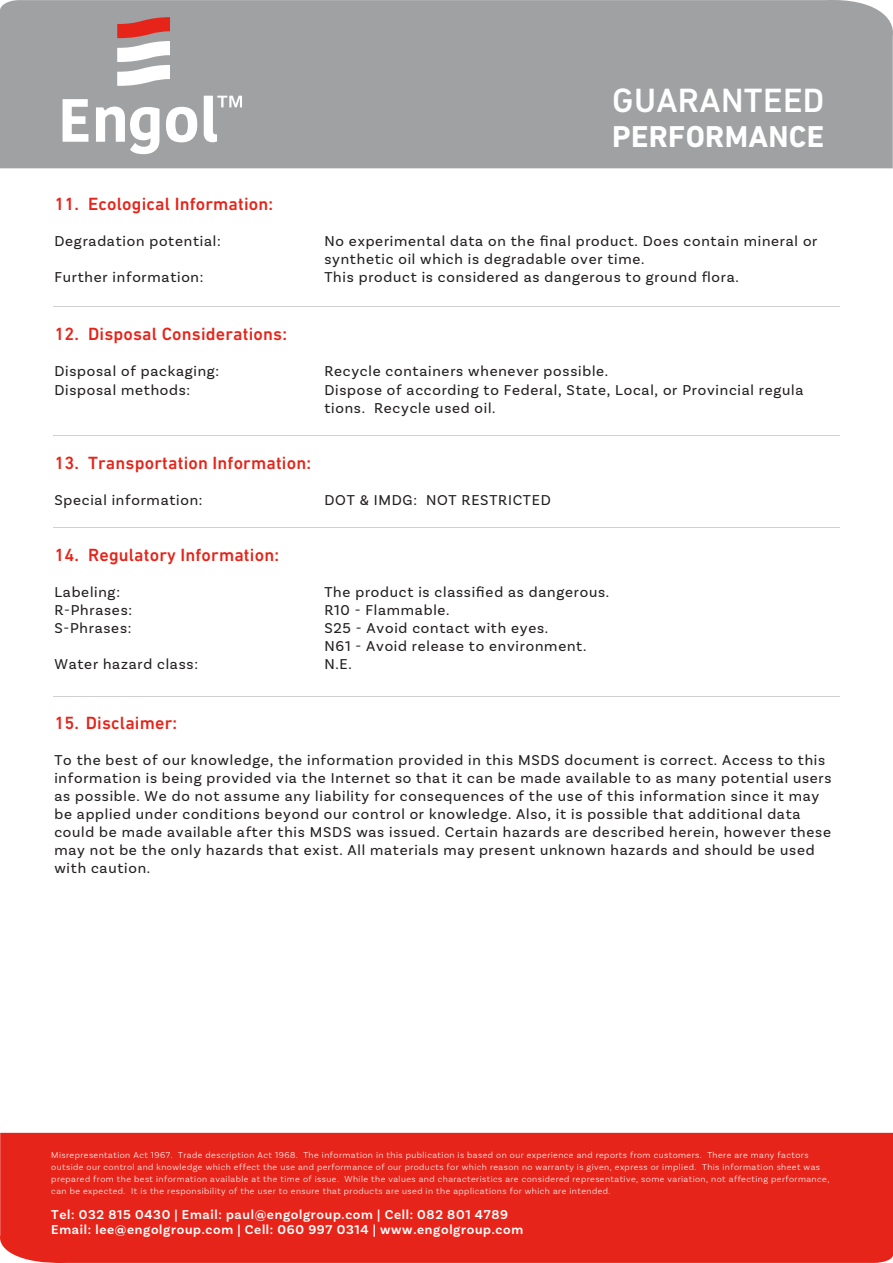
<style>
.page{position:relative;width:893px;height:1263px;background:#fff}
.page>*{position:absolute;margin:0;border:0;box-sizing:border-box;transform-origin:0 0}
.t1{font:500 34.35px "DIN Next LT Pro";letter-spacing:.01em;color:#fff}
.t2{font:700 30.75px "DIN Next LT Pro";letter-spacing:.01em;color:#fff}
.t3{font:500 18px "DIN Next LT Pro";letter-spacing:.01em;color:#e72419}
.t4{font:15px/18px "Basic Sans";letter-spacing:.05em;color:#231f20}
.t5{font:600 13.5px/15px "Basic Sans";letter-spacing:.05em;color:#fff}
.t6{font:300 9px/12px "Basic Sans";letter-spacing:.05em;color:#fff}
</style>
<div class="page">
<div style="left:0;top:0;width:893px;height:168px;background:#9fa1a3"></div>
<svg style="left:63px;top:96px;width:179px;height:58px"></svg>
<svg style="left:117px;top:17px;width:53px;height:69px"></svg>
<hr style="left:53px;top:307px;width:787px;height:1px;background:#9fa1a3">
<hr style="left:53px;top:435px;width:787px;height:1px;background:#9fa1a3">
<hr style="left:53px;top:527px;width:787px;height:1px;background:#9fa1a3">
<hr style="left:53px;top:696px;width:787px;height:1px;background:#9fa1a3">
<div style="left:0;top:1133px;width:893px;height:130px;background:#e72419"></div>
<h1 class="t1" style="left:612px;top:81px;width:214px">GUARANTEED</h1>
<h2 class="t2" style="left:612px;top:118px;width:214px">PERFORMANCE</h2>
<p class="t3" style="left:54px;top:194px;width:220px">11. Ecological Information:</p>
<p class="t4" style="left:54px;top:232px;width:168px">Degradation potential:</p>
<p class="t4" style="left:324px;top:232px;width:494px">No experimental data on the final product. Does contain mineral or synthetic oil which is degradable over time.</p>
<p class="t4" style="left:54px;top:268px;width:151px">Further information:</p>
<p class="t4" style="left:324px;top:268px;width:416px">This product is considered as dangerous to ground flora.</p>
<p class="t3" style="left:54px;top:324px;width:234px">12. Disposal Considerations:</p>
<p class="t4" style="left:54px;top:362px;width:166px">Disposal of packaging:</p>
<p class="t4" style="left:324px;top:362px;width:285px">Recycle containers whenever possible.</p>
<p class="t4" style="left:54px;top:380px;width:137px">Disposal methods:</p>
<p class="t4" style="left:324px;top:380px;width:481px">Dispose of according to Federal, State, Local, or Provincial regula tions. Recycle used oil.</p>
<p class="t3" style="left:54px;top:453px;width:258px">13. Transportation Information:</p>
<p class="t4" style="left:54px;top:491px;width:150px">Special information:</p>
<p class="t4" style="left:324px;top:491px;width:228px">DOT &amp; IMDG: NOT RESTRICTED</p>
<p class="t3" style="left:54px;top:545px;width:226px">14. Regulatory Information:</p>
<p class="t4" style="left:54px;top:583px;width:67px">Labeling:</p>
<p class="t4" style="left:324px;top:583px;width:286px">The product is classified as dangerous.</p>
<p class="t4" style="left:54px;top:601px;width:79px">R-Phrases:</p>
<p class="t4" style="left:324px;top:601px;width:127px">R10 - Flammable.</p>
<p class="t4" style="left:54px;top:619px;width:79px">S-Phrases:</p>
<p class="t4" style="left:324px;top:619px;width:263px">S25 - Avoid contact with eyes.<br>N61 - Avoid release to environment.</p>
<p class="t4" style="left:54px;top:655px;width:145px">Water hazard class:</p>
<p class="t4" style="left:324px;top:655px;width:29px">N.E.</p>
<p class="t3" style="left:54px;top:712px;width:124px">15. Disclaimer:</p>
<p class="t4" style="left:54px;top:750px;width:779px">To the best of our knowledge, the information provided in this MSDS document is correct. Access to this information is being provided via the Internet so that it can be made available to as many potential users as possible. We do not assume any liability for consequences of the use of this information since it may be applied under conditions beyond our control or knowledge. Also, it is possible that additional data could be made available after this MSDS was issued. Certain hazards are described herein, however these may not be the only hazards that exist. All materials may present unknown hazards and should be used with caution.</p>
<p class="t6" style="left:51px;top:1149px;width:779px">Misrepresentation Act 1967. Trade description Act 1968. The information in this publication is based on our experience and reports from customers. There are many factors outside our control and knowledge which effect the use and performance of our products for which reason no warranty is given, express or implied. This information sheet was prepared from the best information available at the time of issue. While the values and characteristics are considered representative, some variation, not affecting performance, can be expected. It is the responsibility of the user to ensure that products are used in the applications for which are intended.</p>
<p class="t5" style="left:51px;top:1207px;width:473px">Tel: 032 815 0430 | Email: paul@engolgroup.com | Cell: 082 801 4789<br>Email: lee@engolgroup.com | Cell: 060 997 0314 | www.engolgroup.com</p>
</div>
